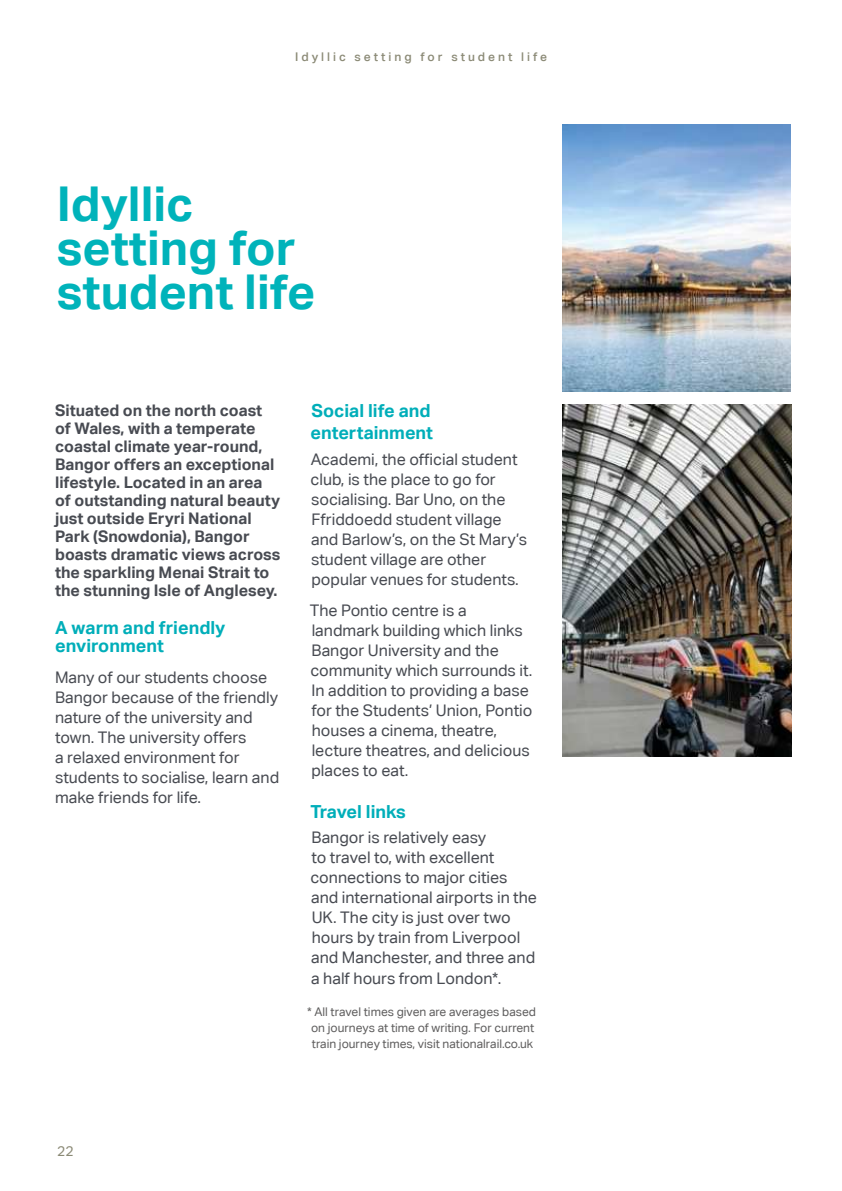
<style>
.page{position:relative;width:842px;height:1191px;background:#fff}
.page>*{position:absolute;margin:0;border:0;box-sizing:border-box;transform-origin:0 0}
.t1{font:700 48px/44px "Aktiv Grotesk Corp";color:#00b3ba}
.t2{font:700 18px/18px "Aktiv Grotesk Corp";color:#00aeb9}
.t3{font:16px/20px "Aktiv Grotesk Corp";color:#484b52}
.t4{font:700 16px/18px "Aktiv Grotesk Corp";color:#484b52}
.t5{font:14px "Aktiv Grotesk Corp";color:#8b8a76}
.t6{font:12px/16px "Aktiv Grotesk Corp";color:#5f5e5e;text-align:center}
.t7{font:500 12px "Aktiv Grotesk Corp";letter-spacing:.25em;color:#8b8a76}
</style>
<div class="page">
<img style="left:562px;top:404px;width:229px;height:352px">
<img style="left:562px;top:125px;width:228px;height:266px">
<p class="t7" style="left:295px;top:52px;width:52px">Idyllic</p>
<p class="t7" style="left:355px;top:52px;width:59px">s e t t i ng</p>
<p class="t7" style="left:421px;top:52px;width:24px">for</p>
<p class="t7" style="left:451px;top:52px;width:63px">s t u dent</p>
<p class="t7" style="left:521px;top:52px;width:27px">l i fe</p>
<p class="t1" style="left:57px;top:187px;width:260px">Idyllic setting for student life</p>
<p class="t4" style="left:55px;top:403px;width:227px">Situated on the north coast of Wales, with a temperate coastal climate year-round,<br>Bangor o昀昀ers an exceptional lifestyle. Located in an area of outstanding natural beauty just outside Eryri National<br>Park (Snowdonia), Bangor boasts dramatic views across the sparkling Menai Strait to the stunning Isle of Anglesey.</p>
<p class="t2" style="left:55px;top:620px;width:172px">A warm and friendly environment</p>
<p class="t3" style="left:55px;top:669px;width:226px">Many of our students choose<br>Bangor because of the friendly nature of the university and town. The university o昀昀ers<br>a relaxed environment for students to socialise, learn and make friends for life.</p>
<p class="t2" style="left:310px;top:402px;width:124px;line-height:21.6px">Social life and entertainment</p>
<p class="t3" style="left:310px;top:449px;width:218px">Academi, the o昀케cial student club, is the place to go for socialising. Bar Uno, on the<br>Ffriddoedd student village and Barlow’s, on the St Mary’s student village are other popular venues for students.</p>
<p class="t3" style="left:310px;top:602px;width:224px">The Pontio centre is a landmark building which links<br>Bangor University and the community which surrounds it.<br>In addition to providing a base for the Students’ Union, Pontio houses a cinema, theatre, lecture theatres, and delicious places to eat.</p>
<p class="t2" style="left:310px;top:804px;width:97px">Travel links</p>
<p class="t3" style="left:310px;top:829px;width:228px">Bangor is relatively easy<br>to travel to, with excellent connections to major cities and international airports in the<br>UK. The city is just over two hours by train from Liverpool and Manchester, and three and a half hours from London*.</p>
<p class="t6" style="left:307px;top:1004px;width:231px">* All travel times given are averages based on journeys at time of writing. For current train journey times, visit nationalrail.co.uk</p>
<p class="t5" style="left:57px;top:1146px;width:18px">22</p>
</div>
